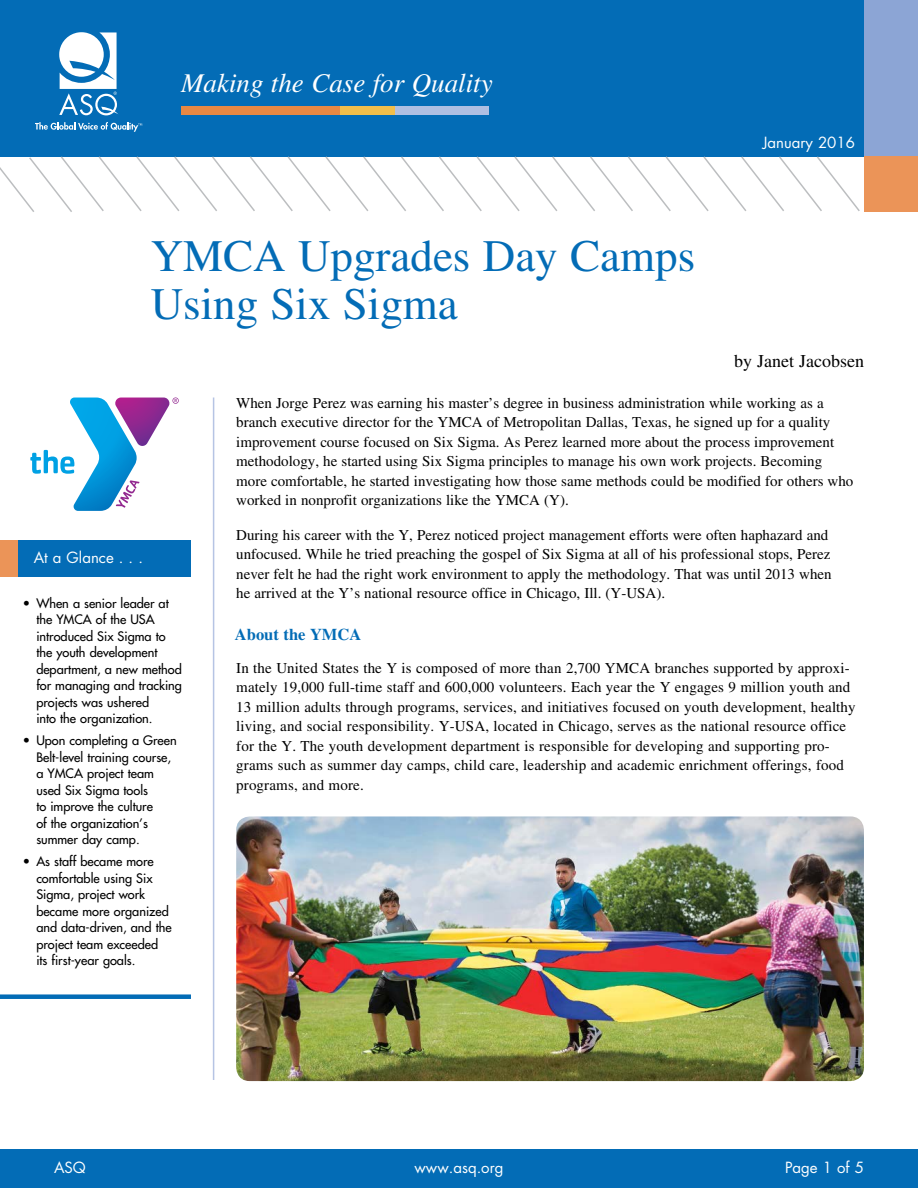
<style>
.page{position:relative;width:918px;height:1188px;background:#fff}
.page>*{position:absolute;margin:0;border:0;box-sizing:border-box;transform-origin:0 0}
.t1{font:45px/48px "Times LT Std";color:#036cb6}
.t2{font:italic 27px "Times LT Std";color:#fff}
.t3{font:18px "Times LT Std";color:#000}
.t4{font:700 16.5px "Times LT Std";color:#036cb6}
.t5{font:15px/19.5px "Times LT Std";color:#000}
.t6{font:15px "Futura Std";color:#fff}
.t7{font:500 12.75px/16.5px "Futura Std";color:#000}
</style>
<div class="page">
<div style="left:0;top:1150px;width:918px;height:38px;background:#036cb6"></div>
<div style="left:0;top:0;width:918px;height:156px;background:#036cb6"></div>
<svg style="left:59px;top:32px;width:59px;height:83px"></svg>
<svg style="left:35px;top:122px;width:107px;height:10px"></svg>
<svg style="left:0;top:156px;width:861px;height:56px"></svg>
<div style="left:0;top:994px;width:191px;height:5px;background:#036cb6"></div>
<div style="left:0;top:540px;width:19px;height:37px;background:#eb9458"></div>
<div style="left:19px;top:540px;width:172px;height:37px;background:#036cb6"></div>
<hr style="left:213px;top:398px;width:1px;height:682px;background:#b6c4e4">
<div style="left:181px;top:106px;width:296px;height:9px;background:#e88843"></div>
<div style="left:391px;top:106px;width:98px;height:9px;background:#afbfe2"></div>
<div style="left:340px;top:106px;width:55px;height:9px;background:#f2be4a"></div>
<div style="left:864px;top:0;width:54px;height:157px;background:#8ca5d5"></div>
<div style="left:864px;top:156px;width:54px;height:55px;background:#eb9458"></div>
<svg style="left:30px;top:398px;width:149px;height:113px"></svg>
<img style="left:236px;top:816px;width:628px;height:265px">
<h2 class="t2" style="left:181px;top:68px;width:313px">Making the Case for Quality</h2>
<h1 class="t1" style="left:151px;top:232px;width:546px">YMCA Upgrades Day Camps<br>Using Six Sigma</h1>
<p class="t6" style="left:763px;top:133px;width:94px">January 2016</p>
<p class="t3" style="left:734px;top:351px;width:131px">by Janet Jacobsen</p>
<p class="t6" style="left:34px;top:548px;width:111px">At a Glance . . .</p>
<p class="t7" style="left:36px;top:595px;width:147px;text-indent:-14px">• When a senior leader at the YMCA of the USA introduced Six Sigma to the youth development department, a new method for managing and tracking projects was ushered<br>into the organization.</p>
<p class="t7" style="left:36px;top:732px;width:142px;text-indent:-14px">• Upon completing a Green<br>Belt-level training course, a YMCA project team used Six Sigma tools<br>to improve the culture<br>of the organization’s summer day camp.</p>
<p class="t7" style="left:36px;top:853px;width:137px;text-indent:-14px">• As staff became more comfortable using Six<br>Sigma, project work became more organized and data-driven, and the project team exceeded its first-year goals.</p>
<p class="t5" style="left:236px;top:393px;width:619px">When Jorge Perez was earning his master’s degree in business administration while working as a branch executive director for the YMCA of Metropolitan Dallas, Texas, he signed up for a quality improvement course focused on Six Sigma. As Perez learned more about the process improvement methodology, he started using Six Sigma principles to manage his own work projects. Becoming more comfortable, he started investigating how those same methods could be modified for others who worked in nonprofit organizations like the YMCA (Y).</p>
<p class="t5" style="left:236px;top:525px;width:597px">During his career with the Y, Perez noticed project management efforts were often haphazard and unfocused. While he tried preaching the gospel of Six Sigma at all of his professional stops, Perez never felt he had the right work environment to apply the methodology. That was until 2013 when he arrived at the Y’s national resource office in Chicago, Ill. (Y-USA).</p>
<p class="t4" style="left:235px;top:624px;width:128px">About the YMCA</p>
<p class="t5" style="left:236px;top:658px;width:621px">In the United States the Y is composed of more than 2,700 YMCA branches supported by approxi&shy;mately 19,000 full-time staff and 600,000 volunteers. Each year the Y engages 9 million youth and 13 million adults through programs, services, and initiatives focused on youth development, healthy living, and social responsibility. Y-USA, located in Chicago, serves as the national resource office for the Y. The youth development department is responsible for developing and supporting pro&shy;grams such as summer day camps, child care, leadership and academic enrichment offerings, food programs, and more.</p>
<p class="t6" style="left:54px;top:1158px;width:33px">ASQ</p>
<p class="t6" style="left:415px;top:1158px;width:90px">www.asq.org</p>
<p class="t6" style="left:785px;top:1158px;width:80px">Page 1 of 5</p>
</div>
